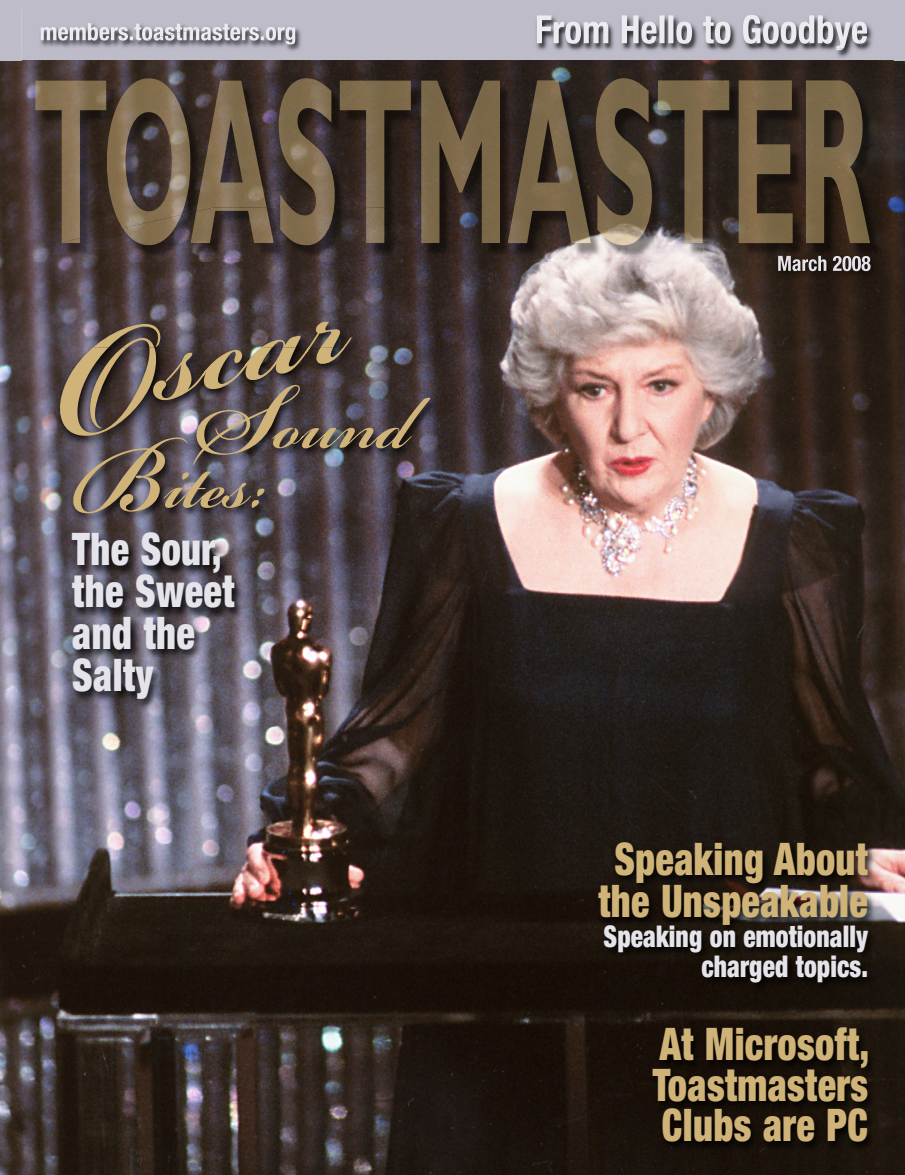
<style>
.page{position:relative;width:905px;height:1175px;background:#fff}
.page>*{position:absolute;margin:0;border:0;box-sizing:border-box;transform-origin:0 0}
.t1{font:700 112.5px "Bickham Script Std";color:#cfb378;scale:.86 1}
.t2{font:900 condensed 45px/40.5px "Helvetica Neue";letter-spacing:.01em;color:#cfb378;text-align:center;scale:.85 1}
.t3{font:900 condensed 45px/42px "Helvetica Neue";letter-spacing:.01em;color:#e5e4ea;scale:.85 1}
.t4{font:900 condensed 30px/30px "Helvetica Neue";letter-spacing:.005em;color:#e5e4ea;text-align:right;scale:.85 1}
.s1{font-size:151.8px}
</style>
<div class="page">
<img style="left:0;top:833px;width:591px;height:341px">
<img style="left:0;top:616px;width:904px;height:217px">
<img style="left:0;top:9px;width:22px;height:51px">
<img style="left:22px;top:4px;width:38px;height:45px">
<img style="left:40px;top:23px;width:20px;height:18px">
<img style="left:867px;top:60px;width:17px;height:9px">
<img style="left:864px;top:4px;width:20px;height:45px">
<img style="left:864px;top:21px;width:3px;height:24px">
<img style="left:605px;top:618px;width:145px;height:33px">
<img style="left:279px;top:673px;width:230px;height:52px">
<img style="left:0;top:673px;width:218px;height:117px">
<img style="left:758px;top:347px;width:146px;height:269px">
<img style="left:60px;top:4px;width:804px;height:45px">
<img style="left:144px;top:23px;width:38px;height:18px">
<img style="left:536px;top:15px;width:325px;height:34px">
<img style="left:605px;top:347px;width:153px;height:271px">
<img style="left:279px;top:347px;width:326px;height:326px">
<img style="left:0;top:347px;width:48px;height:326px">
<img style="left:20px;top:347px;width:423px;height:176px">
<img style="left:59px;top:347px;width:102px;height:90px">
<img style="left:193px;top:401px;width:107px;height:64px">
<img style="left:272px;top:398px;width:158px;height:50px">
<img style="left:152px;top:347px;width:200px;height:54px">
<img style="left:48px;top:520px;width:231px;height:219px">
<img style="left:49px;top:520px;width:230px;height:10px">
<img style="left:565px;top:830px;width:339px;height:189px">
<img style="left:591px;top:1015px;width:313px;height:159px">
<img style="left:893px;top:60px;width:11px;height:9px">
<img style="left:884px;top:60px;width:9px;height:9px">
<svg style="left:884px;top:49px;width:20px;height:11px"></svg>
<img style="left:0;top:69px;width:904px;height:278px">
<svg style="left:873px;top:234px;width:10px;height:10px"></svg>
<img style="left:22px;top:60px;width:845px;height:15px">
<div style="left:60px;top:49px;width:804px;height:11px;background:#bfbcca"></div>
<img style="left:424px;top:262px;width:334px;height:85px">
<img style="left:443px;top:317px;width:162px;height:30px">
<img style="left:0;top:317px;width:443px;height:30px">
<img style="left:92px;top:323px;width:69px;height:24px">
<img style="left:260px;top:321px;width:92px;height:26px">
<img style="left:778px;top:256px;width:92px;height:15px">
<img style="left:35px;top:80px;width:71px;height:163px">
<img style="left:61px;top:237px;width:20px;height:6px">
<img style="left:107px;top:78px;width:84px;height:151px">
<img style="left:122px;top:214px;width:60px;height:31px">
<img style="left:196px;top:80px;width:71px;height:128px">
<img style="left:190px;top:208px;width:84px;height:35px">
<img style="left:279px;top:78px;width:56px;height:167px">
<img style="left:339px;top:80px;width:161px;height:163px">
<img style="left:365px;top:208px;width:20px;height:35px">
<img style="left:507px;top:80px;width:84px;height:163px">
<img style="left:596px;top:78px;width:56px;height:167px">
<img style="left:658px;top:80px;width:71px;height:163px">
<img style="left:738px;top:80px;width:54px;height:163px">
<img style="left:805px;top:80px;width:65px;height:163px">
<h1 class="t1" style="left:74px;top:402px;width:224px"><span class="s1">B</span>ites:</h1>
<p class="t3" style="left:72px;top:532px;width:192px">The Sour, the Sweet and the<br>Salty</p>
<p class="t2" style="left:598px;top:841px;width:318px;line-height:42px">Speaking About the Unspeakable</p>
<p class="t4" style="left:603px;top:923px;width:312px">Speaking on emotionally charged topics.</p>
<p class="t2" style="left:652px;top:1027px;width:256px;text-align:justify">At Microsoft, Toastmasters Clubs are PC</p>
</div>
